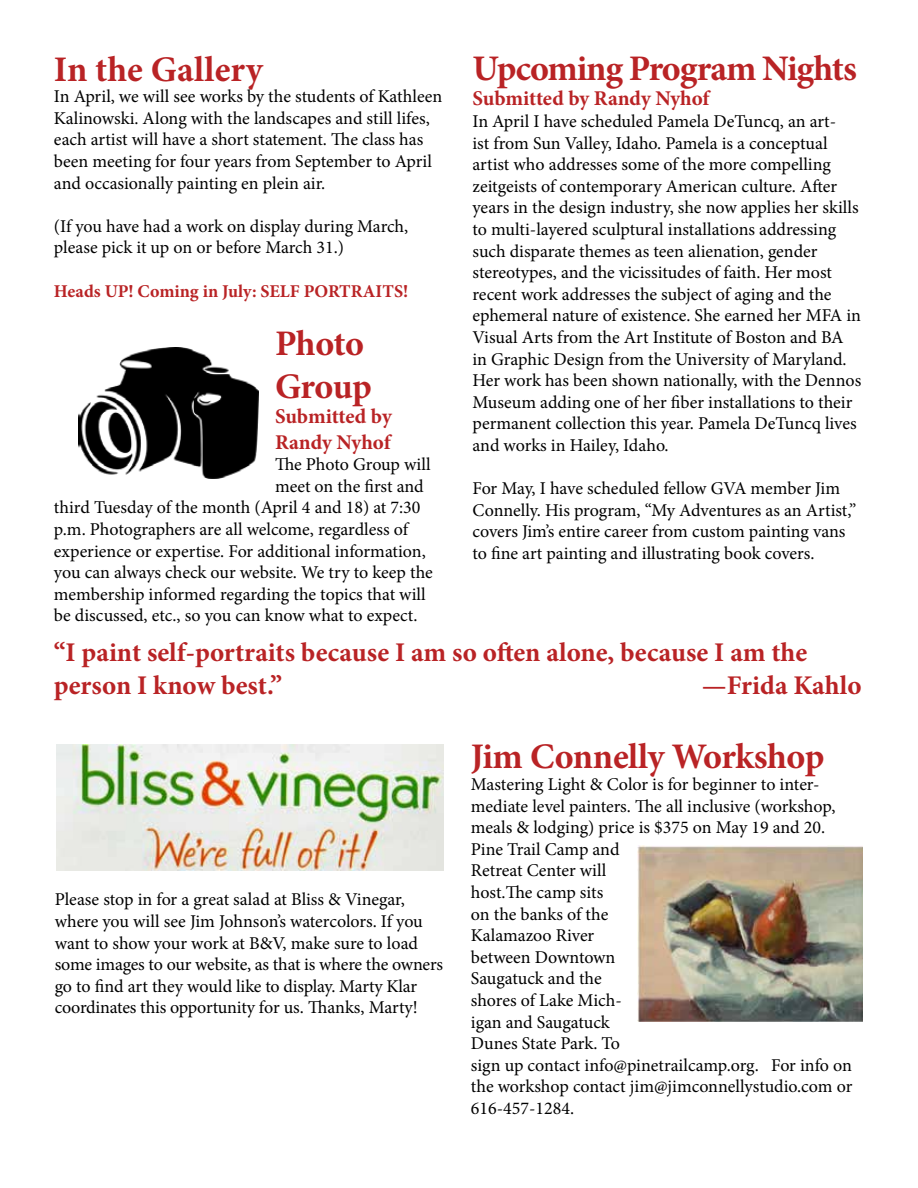
<style>
.page{position:relative;width:918px;height:1188px;background:#fff}
.page>*{position:absolute;margin:0;border:0;box-sizing:border-box;transform-origin:0 0}
.t1{font:700 36px/43.2px "Minion Pro";letter-spacing:-.02em;color:#b92325}
.t2{font:700 36px "Minion Pro";letter-spacing:.005em;color:#b92325}
.t3{font:700 27px/32.4px "Minion Pro";color:#b92325}
.t4{font:700 21px/25.2px "Minion Pro";letter-spacing:-.005em;color:#b92325}
.t5{font:18px/21.6px "Minion Pro";letter-spacing:-.005em;color:#000}
.t6{font:700 18px "Minion Pro";color:#b92325}
</style>
<div class="page">
<img style="left:79px;top:347px;width:179px;height:132px">
<img style="left:637px;top:846px;width:225px;height:175px">
<img style="left:56px;top:745px;width:388px;height:125px">
<h1 class="t2" style="left:54px;top:44px;width:210px">In the Gallery</h1>
<p class="t5" style="left:54px;top:86px;width:390px">In April, we will see works by the students of Kathleen Kalinowski. Along with the landscapes and still lifes, each artist will have a short statement. The class has been meeting for four years from September to April and occasionally painting en plein air.</p>
<p class="t5" style="left:54px;top:215px;width:356px">(If you have had a work on display during March, please pick it up on or before March 31.)</p>
<p class="t6" style="left:54px;top:278px;width:356px">Heads UP! Coming in July: SELF PORTRAITS!</p>
<h1 class="t1" style="left:275px;top:321px;width:98px">Photo<br>Group</h1>
<p class="t4" style="left:275px;top:404px;width:118px">Submitted by<br>Randy Nyhof</p>
<p class="t5" style="left:275px;top:454px;width:157px">The Photo Group will</p>
<p class="t5" style="left:275px;top:475px;width:150px">meet on the first and</p>
<p class="t5" style="left:54px;top:497px;width:368px">third Tuesday of the month (April 4 and 18) at 7:30</p>
<p class="t5" style="left:54px;top:519px;width:356px">p.m. Photographers are all welcome, regardless of</p>
<p class="t5" style="left:54px;top:540px;width:373px">experience or expertise. For additional information,</p>
<p class="t5" style="left:54px;top:562px;width:380px">you can always check our website. We try to keep the</p>
<p class="t5" style="left:54px;top:583px;width:373px">membership informed regarding the topics that will</p>
<p class="t5" style="left:54px;top:605px;width:365px">be discussed, etc., so you can know what to expect.</p>
<h1 class="t1" style="left:472px;top:47px;width:386px">Upcoming Program Nights</h1>
<p class="t4" style="left:472px;top:86px;width:239px">Submitted by Randy Nyhof</p>
<p class="t5" style="left:472px;top:111px;width:390px">In April I have scheduled Pamela DeTuncq, an art-<br>ist from Sun Valley, Idaho. Pamela is a conceptual artist who addresses some of the more compelling zeitgeists of contemporary American culture. After years in the design industry, she now applies her skills to multi-layered sculptural installations addressing such disparate themes as teen alienation, gender stereotypes, and the vicissitudes of faith. Her most recent work addresses the subject of aging and the ephemeral nature of existence. She earned her MFA in Visual Arts from the Art Institute of Boston and BA in Graphic Design from the University of Maryland.<br>Her work has been shown nationally, with the Dennos Museum adding one of her fiber installations to their permanent collection this year. Pamela DeTuncq lives and works in Hailey, Idaho.</p>
<p class="t5" style="left:472px;top:478px;width:385px">For May, I have scheduled fellow GVA member Jim Connelly. His program, “My Adventures as an Artist,” covers Jim’s entire career from custom painting vans to fine art painting and illustrating book covers.</p>
<h2 class="t3" style="left:54px;top:636px;width:755px">“I paint self-portraits because I am so often alone, because I am the person I know best.”</h2>
<h2 class="t3" style="left:702px;top:669px;width:161px">—Frida Kahlo</h2>
<p class="t5" style="left:55px;top:889px;width:390px">Please stop in for a great salad at Bliss &amp; Vinegar, where you will see Jim Johnson’s watercolors. If you want to show your work at B&amp;V, make sure to load some images to our website, as that is where the owners go to find art they would like to display. Marty Klar coordinates this opportunity for us. Thanks, Marty!</p>
<h1 class="t1" style="left:471px;top:735px;width:355px">Jim Connelly Workshop</h1>
<p class="t5" style="left:471px;top:773px;width:383px">Mastering Light &amp; Color is for beginner to inter&shy;mediate level painters. The all inclusive (workshop, meals &amp; lodging) price is $375 on May 19 and 20.<br>Pine Trail Camp and<br>Retreat Center will<br>host.The camp sits<br>on the banks of the<br>Kalamazoo River<br>between Downtown<br>Saugatuck and the<br>shores of Lake Mich-<br>igan and Saugatuck<br>Dunes State Park. To<br>sign up contact info@pinetrailcamp.org. For info on the workshop contact jim@jimconnellystudio.com or<br>616-457-1284.</p>
</div>
